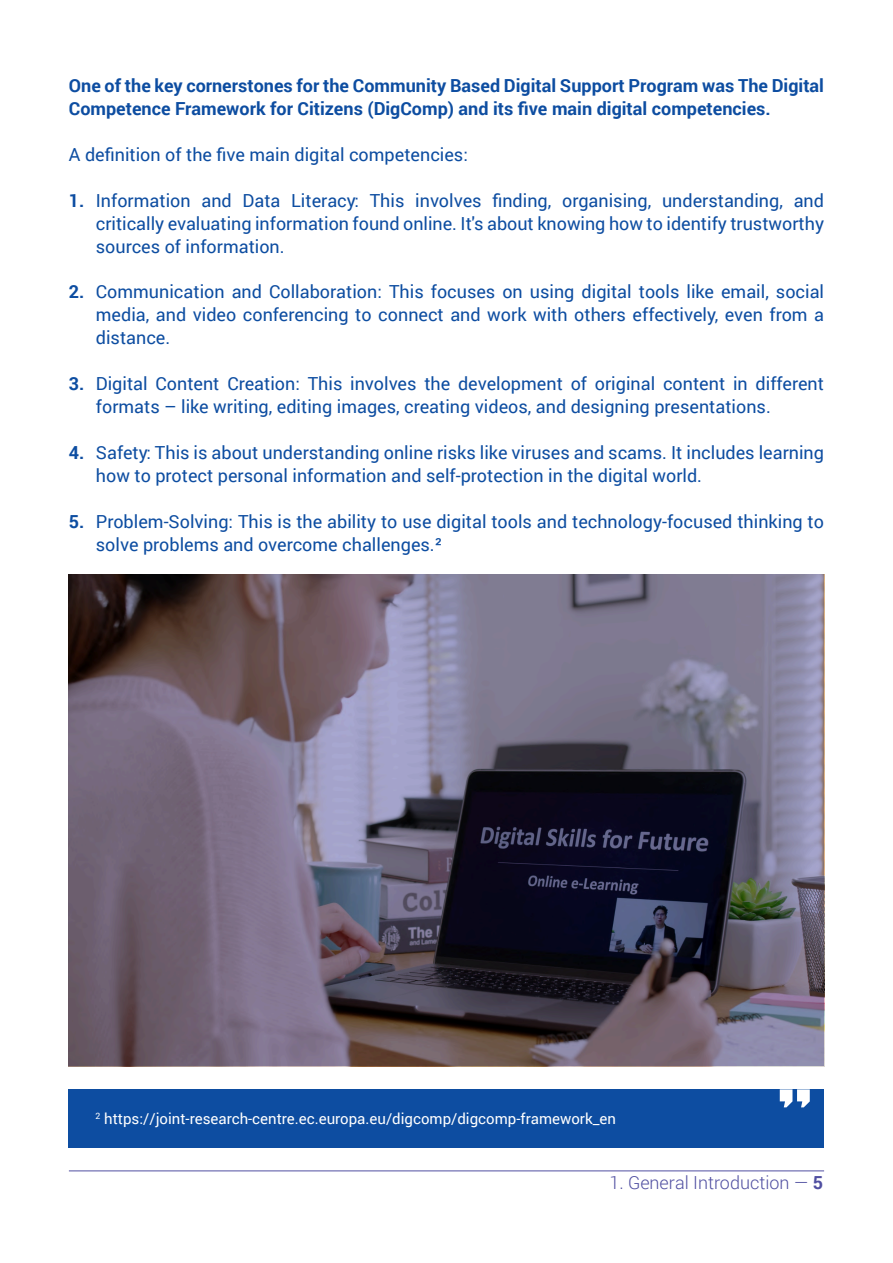
<style>
.page{position:relative;width:893px;height:1263px;background:#fff}
.page>*{position:absolute;margin:0;border:0;box-sizing:border-box;transform-origin:0 0}
.t1{font:18px/23px "Roboto";color:#0d4da1}
.t2{font:700 18px/23px "Roboto";color:#0d4da1}
.t3{font:300 18px "Roboto";color:#504fa1}
.t4{font:15px "Roboto";color:#fff}
.s1{font-weight:700}
</style>
<div class="page">
<hr style="left:69px;top:1170px;width:755px;height:1px;background:#504fa1">
<div style="left:69px;top:574px;width:755px;height:492px;background:#504fa1;opacity:.5"></div>
<div style="left:69px;top:1089px;width:755px;height:59px;background:#0d4da1"></div>
<svg style="left:780px;top:1089px;width:30px;height:18px"></svg>
<p class="t2" style="left:69px;top:73px;width:757px">One of the key cornerstones for the Community Based Digital Support Program was The Digital<br>Competence Framework for Citizens (DigComp) and its five main digital competencies.</p>
<p class="t1" style="left:69px;top:142px;width:400px">A definition of the five main digital competencies:</p>
<p class="t1" style="left:96px;top:188px;width:730px;text-align:justify;text-indent:-27px"><span class="s1">1.</span> Information and Data Literacy: This involves finding, organising, understanding, and critically evaluating information found online. It's about knowing how to identify trustworthy sources of information.</p>
<p class="t1" style="left:96px;top:280px;width:730px;text-align:justify;text-indent:-27px"><span class="s1">2.</span> Communication and Collaboration: This focuses on using digital tools like email, social media, and video conferencing to connect and work with others effectively, even from a distance.</p>
<p class="t1" style="left:96px;top:372px;width:730px;text-indent:-27px"><span class="s1">3.</span> Digital Content Creation: This involves the development of original content in different formats – like writing, editing images, creating videos, and designing presentations.</p>
<p class="t1" style="left:96px;top:441px;width:730px;text-indent:-27px"><span class="s1">4.</span> Safety: This is about understanding online risks like viruses and scams. It includes learning how to protect personal information and self-protection in the digital world.</p>
<p class="t1" style="left:96px;top:509px;width:730px;text-indent:-27px"><span class="s1">5.</span> Problem-Solving: This is the ability to use digital tools and technology-focused thinking to solve problems and overcome challenges.²</p>
<p class="t4" style="left:96px;top:1108px;width:522px"><sup>2</sup> https://joint-research-centre.ec.europa.eu/digcomp/digcomp-framework_en</p>
<p class="t3" style="left:609px;top:1170px;width:215px">1. General Introduction — <span class="s1">5</span></p>
</div>
